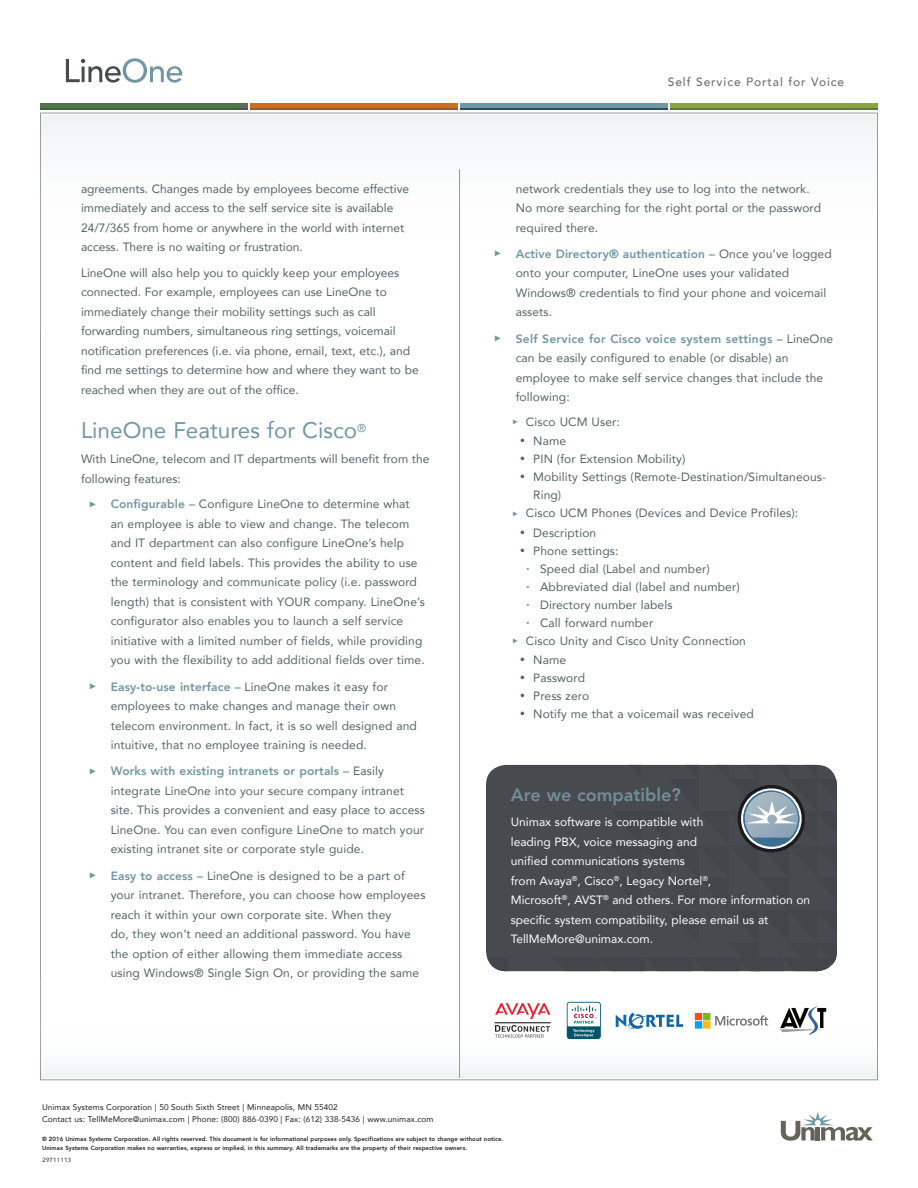
<style>
.page{position:relative;width:918px;height:1188px;background:#fff}
.page>*{position:absolute;margin:0;border:0;box-sizing:border-box;transform-origin:0 0}
.Sub_main_big{font:22.5px "Avenir";color:#7197a3}
.Sub_main{font:800 18px "Avenir";color:#738d99}
.bullets2{font:12px/19.5px "Avenir";letter-spacing:.01em;color:#526365}
.copy1{font:12px/19.5px "Avenir";color:#526365}
.copy1-2{font:12px/19.5px "Avenir";color:#fff}
.sub_bullets2{font:12px/18px "Avenir";letter-spacing:.01em;color:#526365}
.sub_bullets3{font:12px "Avenir";letter-spacing:.01em;color:#526365}
.sub_bullets1{font:12px "Avenir";letter-spacing:.01em;color:#526365}
.Tech_titlepp2{font:500 12px "Avenir";letter-spacing:.075em;color:#6f7171}
.Mouse{font:8.25px "Avenir";letter-spacing:.01em;color:#231f20}
.TInytype{font:800 6px/9px "Avenir";letter-spacing:.01em;color:#231f20}
.t1{font:6px "Avenir";letter-spacing:.05em;color:#231f20}
.s1{font-weight:800;color:#7197a3}
.s2{font-size:6px;color:#7197a3}
</style>
<div class="page">
<div style="left:670px;top:105px;width:208px;height:5px;background:#607b35"></div>
<div style="left:460px;top:105px;width:208px;height:5px;background:#22536a"></div>
<div style="left:250px;top:105px;width:208px;height:5px;background:#9b5a26"></div>
<div style="left:40px;top:105px;width:208px;height:5px;background:#425f40"></div>
<hr style="left:40px;top:104px;width:208px;height:4px;background:#53734f">
<hr style="left:250px;top:104px;width:208px;height:4px;background:#d06f18">
<hr style="left:460px;top:104px;width:208px;height:4px;background:#7197a3">
<hr style="left:670px;top:104px;width:208px;height:4px;background:#8ba73c">
<svg style="left:781px;top:1112px;width:92px;height:29px"></svg>
<svg style="left:66px;top:58px;width:116px;height:25px"></svg>
<div style="left:567px;top:1002px;width:34px;height:37px;background:#005467;border-radius:3px"></div>
<svg style="left:568px;top:1003px;width:32px;height:34px"></svg>
<svg style="left:780px;top:1006px;width:46px;height:29px"></svg>
<svg style="left:616px;top:1013px;width:67px;height:16px"></svg>
<svg style="left:695px;top:1013px;width:73px;height:16px"></svg>
<svg style="left:495px;top:1003px;width:55px;height:16px"></svg>
<hr style="left:495px;top:1022px;width:56px;height:1px;background:#231f20">
<svg style="left:495px;top:1025px;width:55px;height:13px"></svg>
<hr style="left:459px;top:169px;width:1px;height:909px;background:#989999">
<div style="left:486px;top:765px;width:67px;height:206px;background:#474a4f"></div>
<svg style="left:486px;top:958px;width:22px;height:13px"></svg>
<div style="left:553px;top:765px;width:284px;height:206px;background:#474a4f"></div>
<p class="copy1" style="left:81px;top:178px;width:330px">agreements. Changes made by employees become effective immediately and access to the self service site is available 24/7/365 from home or anywhere in the world with internet access. There is no waiting or frustration.</p>
<p class="copy1" style="left:81px;top:262px;width:339px">LineOne will also help you to quickly keep your employees connected. For example, employees can use LineOne to immediately change their mobility settings such as call forwarding numbers, simultaneous ring settings, voicemail notification preferences (i.e. via phone, email, text, etc.), and find me settings to determine how and where they want to be reached when they are out of the office.</p>
<p class="Sub_main_big" style="left:81px;top:413px;width:287px">LineOne Features for Cisco<sup>®</sup></p>
<p class="copy1" style="left:81px;top:449px;width:350px">With LineOne, telecom and IT departments will benefit from the following features:</p>
<p class="bullets2" style="left:111px;top:494px;width:316px"><span class="s1">Configurable –</span> Configure LineOne to determine what an employee is able to view and change. The telecom and IT department can also configure LineOne’s help content and field labels. This provides the ability to use the terminology and communicate policy (i.e. password length) that is consistent with YOUR company. LineOne’s configurator also enables you to launch a self service initiative with a limited number of fields, while providing you with the flexibility to add additional fields over time.</p>
<p class="bullets2" style="left:111px;top:676px;width:308px"><span class="s1">Easy-to-use interface –</span> LineOne makes it easy for employees to make changes and manage their own telecom environment. In fact, it is so well designed and intuitive, that no employee training is needed.</p>
<p class="bullets2" style="left:111px;top:761px;width:316px"><span class="s1">Works with existing intranets or portals –</span> Easily integrate LineOne into your secure company intranet site. This provides a convenient and easy place to access LineOne. You can even configure LineOne to match your existing intranet site or corporate style guide.</p>
<p class="bullets2" style="left:111px;top:865px;width:316px"><span class="s1">Easy to access –</span> LineOne is designed to be a part of your intranet. Therefore, you can choose how employees reach it within your own corporate site. When they<br>do, they won’t need an additional password. You have the option of either allowing them immediate access using Windows® Single Sign On, or providing the same</p>
<p class="Tech_titlepp2" style="left:668px;top:71px;width:178px">Self Service Portal for Voice</p>
<p class="bullets2" style="left:516px;top:178px;width:307px">network credentials they use to log into the network.<br>No more searching for the right portal or the password required there.</p>
<p class="bullets2" style="left:516px;top:244px;width:318px"><span class="s1">Active Directory® authentication –</span> Once you’ve logged onto your computer, LineOne uses your validated Windows® credentials to find your phone and voicemail assets.</p>
<p class="bullets2" style="left:516px;top:328px;width:319px"><span class="s1">Self Service for Cisco voice system settings –</span> LineOne can be easily configured to enable (or disable) an employee to make self service changes that include the following:</p>
<p class="sub_bullets1" style="left:526px;top:412px;width:95px">Cisco UCM User:</p>
<p class="sub_bullets2" style="left:520px;top:432px;width:48px">• Name</p>
<p class="sub_bullets2" style="left:520px;top:450px;width:167px">• PIN (for Extension Mobility)</p>
<p class="sub_bullets2" style="left:533px;top:468px;width:294px;text-indent:-14px">• Mobility Settings (Remote-Destination/Simultaneous-<br>Ring)</p>
<p class="sub_bullets1" style="left:526px;top:503px;width:274px">Cisco UCM Phones (Devices and Device Profiles):</p>
<p class="sub_bullets2" style="left:520px;top:523px;width:78px">• Description</p>
<p class="sub_bullets2" style="left:520px;top:541px;width:100px">• Phone settings:</p>
<p class="sub_bullets3" style="left:526px;top:559px;width:185px"><span class="s2">•</span> Speed dial (Label and number)</p>
<p class="sub_bullets3" style="left:526px;top:577px;width:215px"><span class="s2">•</span> Abbreviated dial (label and number)</p>
<p class="sub_bullets3" style="left:526px;top:595px;width:147px"><span class="s2">•</span> Directory number labels</p>
<p class="sub_bullets3" style="left:526px;top:613px;width:128px"><span class="s2">•</span> Call forward number</p>
<p class="sub_bullets1" style="left:526px;top:631px;width:222px">Cisco Unity and Cisco Unity Connection</p>
<p class="sub_bullets2" style="left:520px;top:650px;width:48px">• Name</p>
<p class="sub_bullets2" style="left:520px;top:668px;width:67px">• Password</p>
<p class="sub_bullets2" style="left:520px;top:686px;width:71px">• Press zero</p>
<p class="sub_bullets2" style="left:520px;top:704px;width:236px">• Notify me that a voicemail was received</p>
<p class="Sub_main" style="left:511px;top:781px;width:172px">Are we compatible?</p>
<p class="copy1-2" style="left:511px;top:812px;width:301px">Unimax software is compatible with<br>leading PBX, voice messaging and<br>unified communications systems<br>from Avaya<sup>®</sup>, Cisco<sup>®</sup>, Legacy Nortel<sup>®</sup>,<br>Microsoft<sup>®</sup>, AVST<sup>®</sup> and others. For more information on specific system compatibility, please email us at TellMeMore@unimax.com.</p>
<p class="Mouse" style="left:42px;top:1101px;width:297px">Unimax Systems Corporation | 50 South Sixth Street | Minneapolis, MN 55402</p>
<p class="Mouse" style="left:42px;top:1113px;width:393px">Contact us: TellMeMore@unimax.com | Phone: (800) 886-0390 | Fax: (612) 338-5436 | www.unimax.com</p>
<p class="TInytype" style="left:42px;top:1135px;width:463px">© 2016 Unimax Systems Corporation. All rights reserved. This document is for informational purposes only. Specifications are subject to change without notice.<br>Unimax Systems Corporation makes no warranties, express or implied, in this summary. All trademarks are the property of their respective owners.</p>
<p class="t1" style="left:42px;top:1155px;width:30px">29711113</p>
</div>
